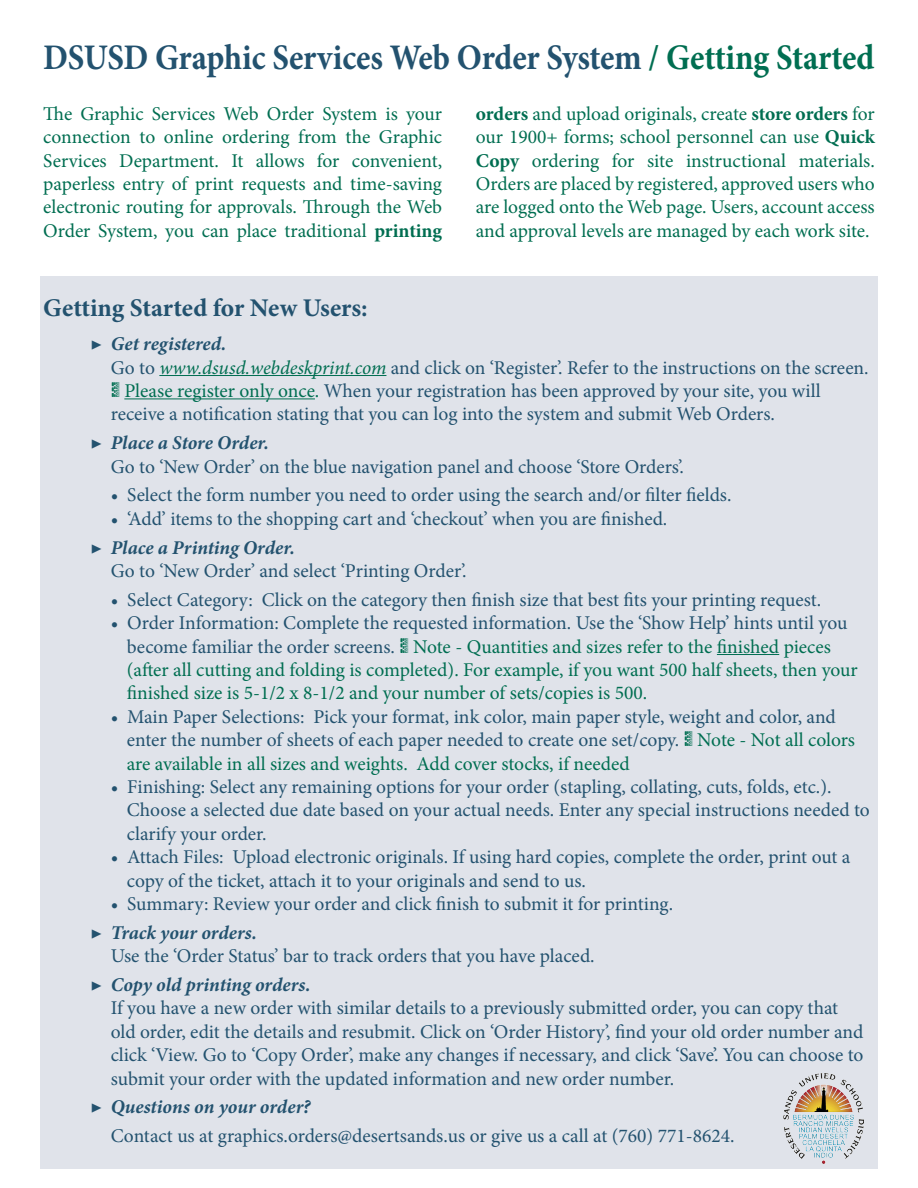
<style>
.page{position:relative;width:918px;height:1188px;background:#fff}
.page>*{position:absolute;margin:0;border:0;box-sizing:border-box;transform-origin:0 0}
.t1{font:700 36px "Minion Pro";letter-spacing:-.01em;color:#23526f;scale:.91 1}
.t2{font:700 25.5px "Minion Pro";letter-spacing:-.005em;color:#23526f}
.t3{font:19.5px/23.4px "Minion Pro";letter-spacing:-.005em;color:#23526f}
.t4{font:19.5px/23.4px "Minion Pro";letter-spacing:-.005em;color:#006e51;text-align:justify}
.t5{font:italic 700 19.5px "Minion Pro";color:#23526f}
.s1{color:#006e51}
.s2{font-weight:700}
.s3{font-style:italic;color:#006e51}
.s4{font-family:"Freshbot";font-size:39px;color:#006e51}
.s5{font-weight:700;font-style:italic}
.s6{color:#23526f}
.s7{font-family:"Freshbot";font-size:39px}
</style>
<div class="page">
<div style="left:40px;top:276px;width:838px;height:893px;background:#e0e3ea"></div>
<hr style="left:159px;top:375px;width:227px;height:1px;background:#006e51">
<hr style="left:124px;top:398px;width:191px;height:1px;background:#006e51">
<hr style="left:717px;top:654px;width:62px;height:1px;background:#006e51">
<img style="left:783px;top:1074px;width:81px;height:89px">
<p class="t1" style="left:43px;top:33px;width:915px">DSUSD Graphic Services Web Order System <span class="s1">/ Getting Started</span></p>
<p class="t4" style="left:43px;top:102px;width:400px">The Graphic Services Web Order System is your connection to online ordering from the Graphic Services Department. It allows for convenient, paperless entry of print requests and time-saving electronic routing for approvals. Through the Web Order System, you can place traditional <span class="s2">printing</span></p>
<p class="t4" style="left:476px;top:102px;width:400px"><span class="s2">orders</span> and upload originals, create <span class="s2">store orders</span> for our 1900+ forms; school personnel can use <span class="s2">Quick Copy</span> ordering for site instructional materials.<br>Orders are placed by registered, approved users who are logged onto the Web page. Users, account access and approval levels are managed by each work site.</p>
<p class="t2" style="left:43px;top:290px;width:326px">Getting Started for New Users:</p>
<p class="t5" style="left:90px;top:330px;width:137px">▶ Get registered.</p>
<p class="t3" style="left:111px;top:356px;width:760px">Go to <span class="s3">www.dsusd.webdeskprint.com</span> and click on ‘Register’. Refer to the instructions on the screen. <span class="s4">™</span> <span class="s1">Please register only once.</span> When your registration has been approved by your site, you will receive a notification stating that you can log into the system and submit Web Orders.</p>
<p class="t3" style="left:111px;top:431px;width:575px;text-indent:-20px"><span class="s5">▶ Place a Store Order.<br></span>Go to ‘New Order’ on the blue navigation panel and choose ‘Store Orders’.</p>
<p class="t3" style="left:111px;top:484px;width:622px">• Select the form number you need to order using the search and/or filter fields.</p>
<p class="t3" style="left:111px;top:507px;width:558px">• ‘Add’ items to the shopping cart and ‘checkout’ when you are finished.</p>
<p class="t3" style="left:111px;top:536px;width:358px;text-indent:-20px"><span class="s5">▶ Place a Printing Order.<br></span>Go to ‘New Order’ and select ‘Printing Order’.</p>
<p class="t3" style="left:111px;top:588px;width:712px">• Select Category: Click on the category then finish size that best fits your printing request.</p>
<p class="t4" style="left:127px;top:611px;width:732px;text-align:left;text-indent:-16px"><span class="s6">• Order Information: Complete the requested information. Use the ‘Show Help’ hints until you become familiar the order screens.</span> <span class="s7">™</span> Note - Quantities and sizes refer to the finished pieces (after all cutting and folding is completed). For example, if you want 500 half sheets, then your finished size is 5-1/2 x 8-1/2 and your number of sets/copies is 500.</p>
<p class="t3" style="left:127px;top:705px;width:730px;text-indent:-16px">• Main Paper Selections: Pick your format, ink color, main paper style, weight and color, and enter the number of sheets of each paper needed to create one set/copy. <span class="s4">™</span> <span class="s1">Note - Not all colors are available in all sizes and weights. Add cover stocks, if needed</span></p>
<p class="t3" style="left:127px;top:775px;width:745px;text-indent:-16px">• Finishing: Select any remaining options for your order (stapling, collating, cuts, folds, etc.).<br>Choose a selected due date based on your actual needs. Enter any special instructions needed to clarify your order.</p>
<p class="t3" style="left:127px;top:845px;width:725px;text-indent:-16px">• Attach Files: Upload electronic originals. If using hard copies, complete the order, print out a copy of the ticket, attach it to your originals and send to us.</p>
<p class="t3" style="left:111px;top:892px;width:564px">• Summary: Review your order and click finish to submit it for printing.</p>
<p class="t3" style="left:111px;top:921px;width:485px;text-indent:-20px"><span class="s5">▶ Track your orders.<br></span>Use the ‘Order Status’ bar to track orders that you have placed.</p>
<p class="t3" style="left:111px;top:973px;width:754px;text-indent:-20px"><span class="s5">▶ Copy old printing orders.<br></span>If you have a new order with similar details to a previously submitted order, you can copy that old order, edit the details and resubmit. Click on ‘Order History’, find your old order number and click ‘View. Go to ‘Copy Order’, make any changes if necessary, and click ‘Save’. You can choose to submit your order with the updated information and new order number.</p>
<p class="t5" style="left:90px;top:1093px;width:222px">▶ Questions on your order?</p>
<p class="t3" style="left:111px;top:1124px;width:626px">Contact us at graphics.orders@desertsands.us or give us a call at (760) 771-8624.</p>
</div>
